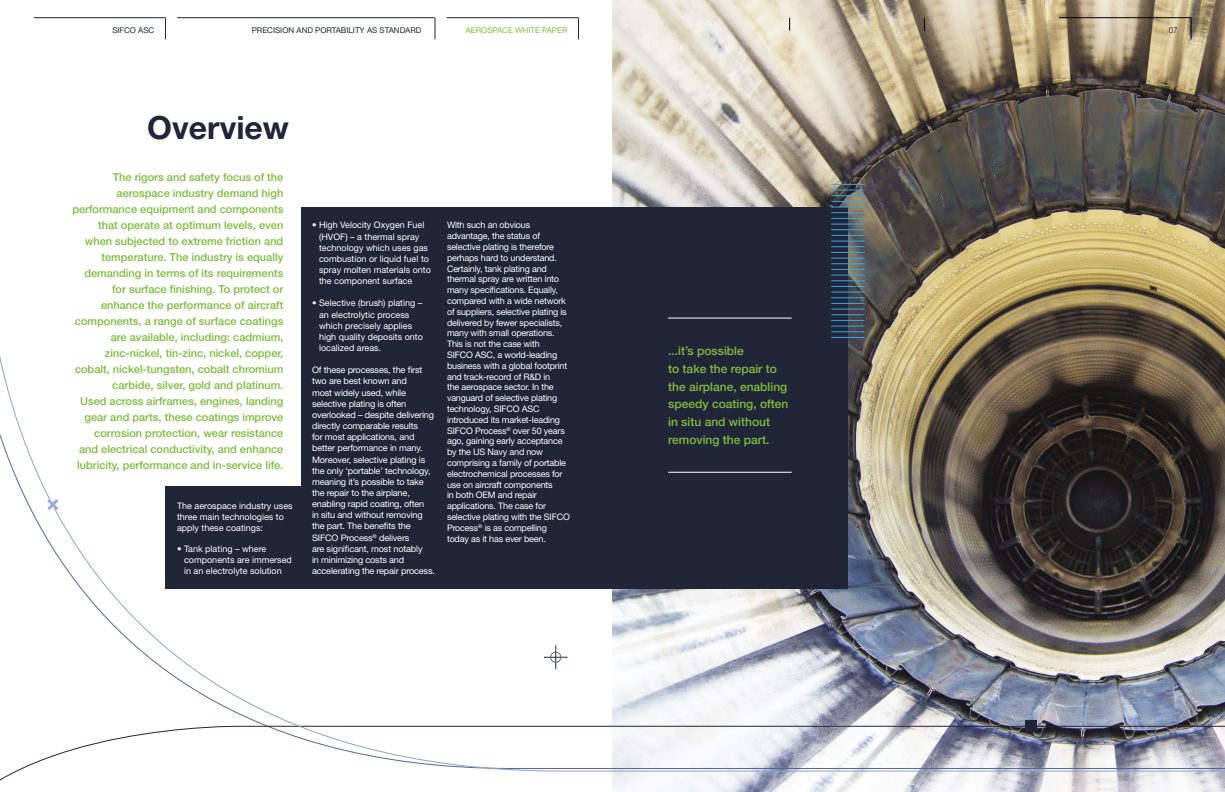
<style>
.page{position:relative;width:1225px;height:792px;background:#fff}
.page>*{position:absolute;margin:0;border:0;box-sizing:border-box;transform-origin:0 0}
.t1{font:700 32px "Helvetica Neue LT Std";color:#212538}
.t2{font:500 12px/17.7px "Helvetica Neue LT Std";color:#80bb3d}
.t3{font:500 11px/16px "Helvetica Neue LT Std";color:#80bb3d;text-align:right}
.t4{font:9px/10.8px "Helvetica Neue LT Std";letter-spacing:-.02em;color:#fff}
.t5{font:9px/11.2px "Helvetica Neue LT Std";color:#fff}
.t6{font:8px "Helvetica Neue LT Std";color:#212538}
.t7{font:8px "Helvetica Neue LT Std";color:#80bb3d}
.t8{font:300 8px "Helvetica Neue LT Std";color:#000}
</style>
<div class="page">
<img style="left:612px;top:0;width:612px;height:193px">
<hr style="left:34px;top:18px;width:131px;height:1px;background:#212538">
<svg style="left:165px;top:18px;width:1px;height:21px"></svg>
<svg style="left:435px;top:18px;width:1px;height:21px"></svg>
<hr style="left:177px;top:18px;width:257px;height:1px;background:#212538">
<hr style="left:446px;top:18px;width:132px;height:1px;background:#212538">
<svg style="left:578px;top:18px;width:1px;height:21px"></svg>
<hr style="left:1059px;top:18px;width:131px;height:1px;background:#000">
<svg style="left:1190px;top:18px;width:1px;height:21px"></svg>
<svg style="left:924px;top:18px;width:1px;height:13px"></svg>
<svg style="left:789px;top:18px;width:1px;height:13px"></svg>
<hr style="left:831px;top:184px;width:33px;height:1px;background:#36a7e9">
<hr style="left:831px;top:190px;width:33px;height:1px;background:#36a7e9">
<svg style="left:0;top:772px;width:1224px;height:20px"></svg>
<img style="left:0;top:193px;width:1224px;height:579px">
<svg style="left:44px;top:496px;width:18px;height:17px"></svg>
<div style="left:1025px;top:720px;width:11px;height:11px;background:#212538"></div>
<svg style="left:544px;top:645px;width:23px;height:24px"></svg>
<div style="left:550px;top:652px;width:11px;height:11px;border:1px solid #52679f;border-radius:50%"></div>
<div style="left:53px;top:156px;width:247px;height:330px;background:#fff"></div>
<p class="t6" style="left:112px;top:26px;width:44px">SIFCO ASC</p>
<p class="t6" style="left:252px;top:26px;width:171px">PRECISION AND PORTABILITY AS STANDARD</p>
<p class="t7" style="left:465px;top:26px;width:103px">AEROSPACE WHITE PAPER</p>
<p class="t8" style="left:1168px;top:26px;width:10px">07</p>
<h1 class="t1" style="left:147px;top:108px;width:143px">Overview</h1>
<p class="t3" style="left:72px;top:169px;width:212px">The rigors and safety focus of the aerospace industry demand high performance equipment and components that operate at optimum levels, even when subjected to extreme friction and temperature. The industry is equally demanding in terms of its requirements for surface finishing. To protect or enhance the performance of aircraft components, a range of surface coatings are available, including: cadmium, zinc‑nickel, tin-zinc, nickel, copper, cobalt, nickel-tungsten, cobalt chromium carbide, silver, gold and platinum.<br>Used across airframes, engines, landing gear and parts, these coatings improve corrosion protection, wear resistance<br>and electrical conductivity, and enhance lubricity, performance and in-service life.</p>
<p class="t5" style="left:177px;top:500px;width:117px;line-height:10.8px">The aerospace industry uses three main technologies to apply these coatings:</p>
<p class="t5" style="left:184px;top:544px;width:109px;line-height:10.8px;text-indent:-7px">• Tank plating – where components are immersed in an electrolyte solution</p>
<p class="t5" style="left:319px;top:219px;width:113px;text-indent:-7px">• High Velocity Oxygen Fuel (HVOF) – a thermal spray technology which uses gas combustion or liquid fuel to spray molten materials onto the component surface</p>
<p class="t5" style="left:319px;top:298px;width:105px;text-indent:-7px">• Selective (brush) plating – an electrolytic process which precisely applies high quality deposits onto localized areas.</p>
<p class="t4" style="left:312px;top:364px;width:124px;line-height:11.1px">Of these processes, the first two are best known and<br>most widely used, while selective plating is often overlooked – despite delivering directly comparable results<br>for most applications, and better performance in many.<br>Moreover, selective plating is the only ‘portable’ technology, meaning it’s possible to take the repair to the airplane, enabling rapid coating, often<br>in situ and without removing the part. The benefits the<br>SIFCO Process<sup>®</sup> delivers<br>are significant, most notably<br>in minimizing costs and accelerating the repair process.</p>
<p class="t4" style="left:447px;top:220px;width:124px">With such an obvious advantage, the status of selective plating is therefore perhaps hard to understand.<br>Certainly, tank plating and thermal spray are written into many specifications. Equally, compared with a wide network of suppliers, selective plating is delivered by fewer specialists, many with small operations.<br>This is not the case with<br>SIFCO ASC, a world‑leading business with a global footprint and track-record of R&amp;D in<br>the aerospace sector. In the vanguard of selective plating technology, SIFCO ASC introduced its market-leading<br>SIFCO Process<sup>®</sup> over 50 years ago, gaining early acceptance by the US Navy and now comprising a family of portable electrochemical processes for use on aircraft components<br>in both OEM and repair applications. The case for selective plating with the SIFCO<br>Process<sup>®</sup> is as compelling today as it has ever been.</p>
<h2 class="t2" style="left:668px;top:342px;width:122px">...it’s possible<br>to take the repair to the airplane, enabling speedy coating, often in situ and without removing the part.</h2>
</div>
